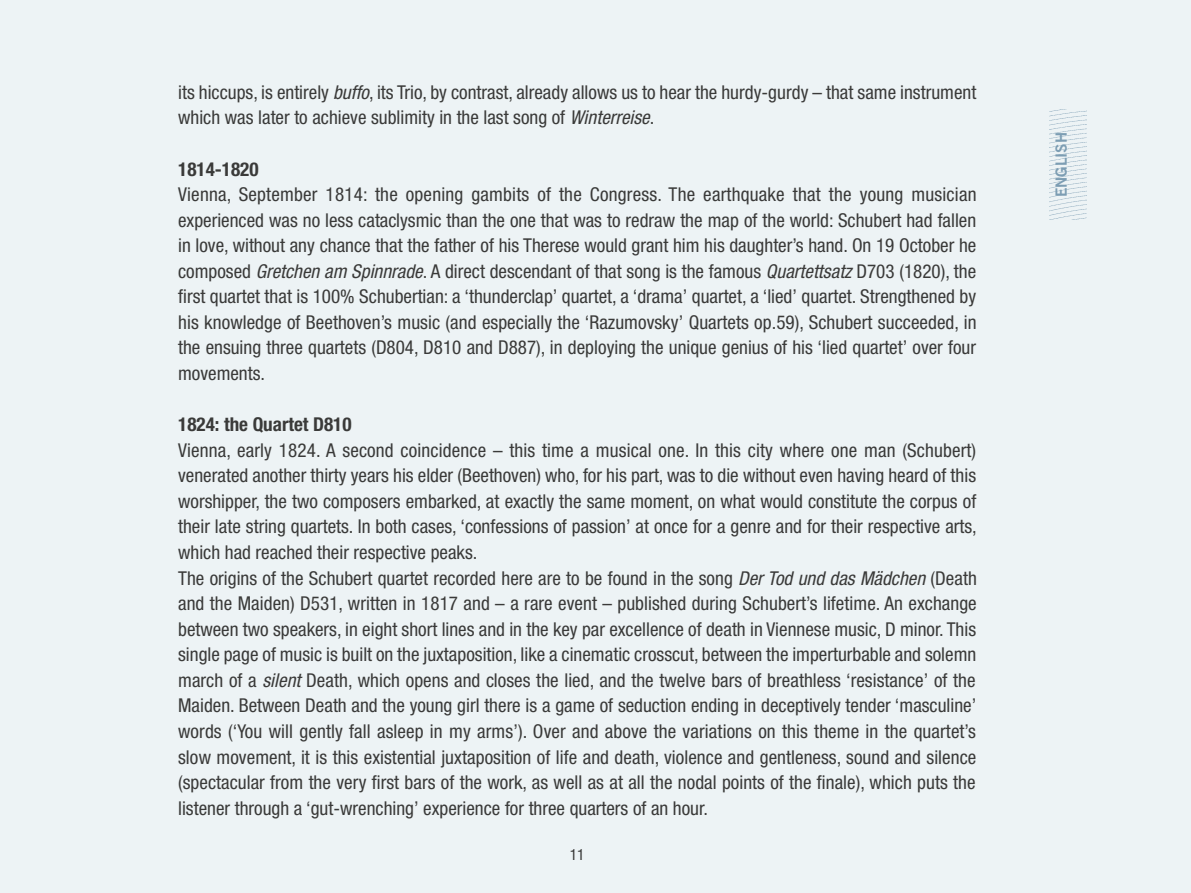
<style>
.page{position:relative;width:1191px;height:893px;background:#edf3f5}
.page>*{position:absolute;margin:0;border:0;box-sizing:border-box;transform-origin:0 0}
.t1{font:condensed 19.05px/25.5px "Helvetica Neue";color:#3a3a39}
.t2{font:700 condensed 19.05px "Helvetica Neue";color:#3a3a39}
.t3{font:15.45px "Trade Gothic Bold Two";color:#7c9db3}
.t4{font:condensed 15.45px "Helvetica Neue";color:#3a3a39}
.s1{font-style:italic}
</style>
<div class="page">
<img style="left:1049px;top:110px;width:37px;height:110px">
<p class="t1" style="left:178px;top:79px;width:799px">its hiccups, is entirely <span class="s1">buffo</span>, its Trio, by contrast, already allows us to hear the hurdy-gurdy – that same instrument which was later to achieve sublimity in the last song of <span class="s1">Winterreise</span>.</p>
<p class="t2" style="left:178px;top:157px;width:82px">1814-1820</p>
<p class="t1" style="left:178px;top:181px;width:800px;text-align:justify">Vienna, September 1814: the opening gambits of the Congress. The earthquake that the young musician experienced was no less cataclysmic than the one that was to redraw the map of the world: Schubert had fallen in love, without any chance that the father of his Therese would grant him his daughter’s hand. On 19 October he composed <span class="s1">Gretchen am Spinnrade</span>. A direct descendant of that song is the famous <span class="s1">Quartettsatz</span> D703 (1820), the first quartet that is 100% Schubertian: a ‘thunderclap’ quartet, a ‘drama’ quartet, a ‘lied’ quartet. Strengthened by his knowledge of Beethoven’s music (and especially the ‘Razumovsky’ Quartets op.59), Schubert succeeded, in the ensuing three quartets (D804, D810 and D887), in deploying the unique genius of his ‘lied quartet’ over four movements.</p>
<p class="t2" style="left:178px;top:413px;width:175px">1824: the Quartet D810</p>
<p class="t1" style="left:178px;top:437px;width:800px">Vienna, early 1824. A second coincidence – this time a musical one. In this city where one man (Schubert) venerated another thirty years his elder (Beethoven) who, for his part, was to die without even having heard of this worshipper, the two composers embarked, at exactly the same moment, on what would constitute the corpus of their late string quartets. In both cases, ‘confessions of passion’ at once for a genre and for their respective arts, which had reached their respective peaks.<br>The origins of the Schubert quartet recorded here are to be found in the song <span class="s1">Der Tod und das Mädchen</span> (Death and the Maiden) D531, written in 1817 and – a rare event – published during Schubert’s lifetime. An exchange between two speakers, in eight short lines and in the key par excellence of death in Viennese music, D minor. This single page of music is built on the juxtaposition, like a cinematic crosscut, between the imperturbable and solemn march of a <span class="s1">silent</span> Death, which opens and closes the lied, and the twelve bars of breathless ‘resistance’ of the Maiden. Between Death and the young girl there is a game of seduction ending in deceptively tender ‘masculine’ words (‘You will gently fall asleep in my arms’). Over and above the variations on this theme in the quartet’s slow movement, it is this existential juxtaposition of life and death, violence and gentleness, sound and silence (spectacular from the very first bars of the work, as well as at all the nodal points of the finale), which puts the listener through a ‘gut-wrenching’ experience for three quarters of an hour.</p>
<p class="t4" style="left:570px;top:846px;width:16px">11</p>
<p class="t3" style="left:1051px;top:197px;width:67px;rotate:-90deg">ENGLISH</p>
</div>
